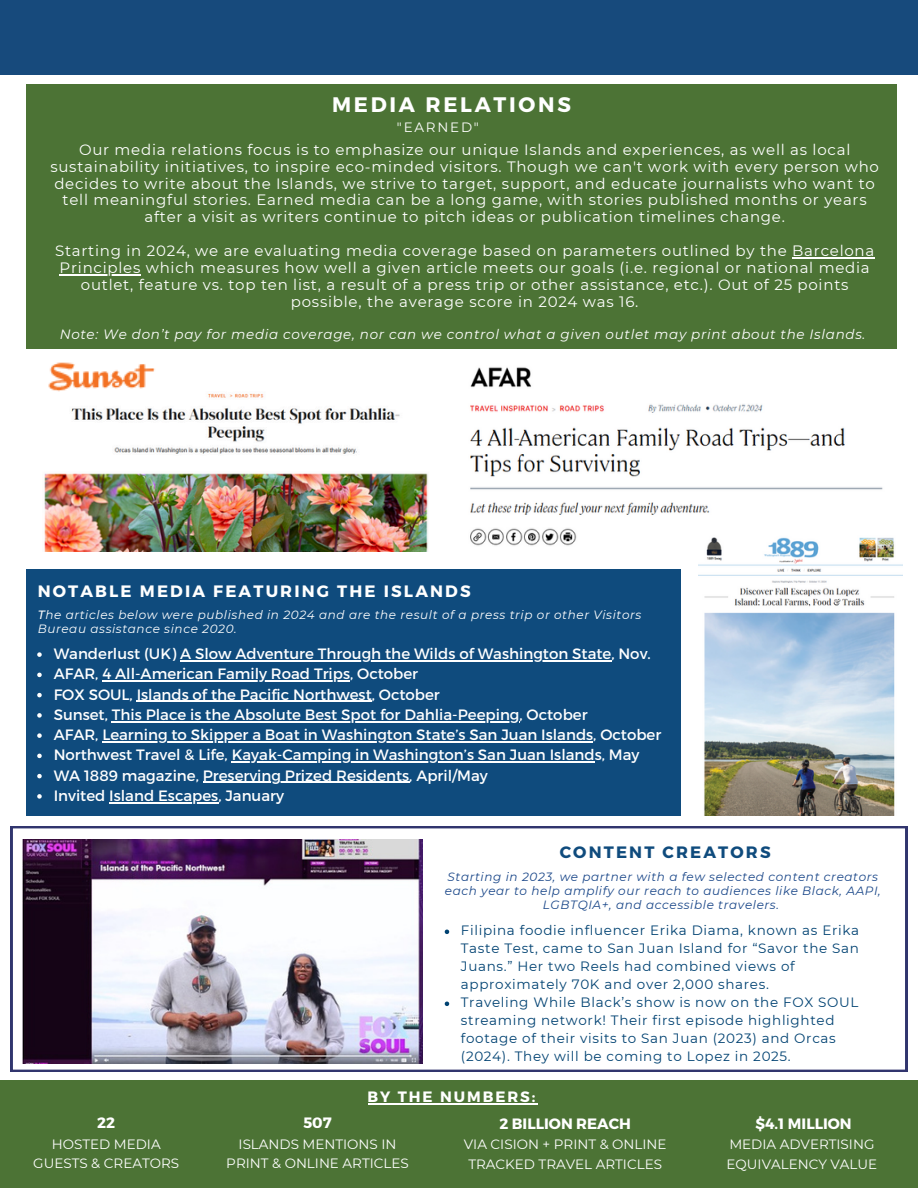
<style>
.page{position:relative;width:918px;height:1188px;background:#fff}
.page>*{position:absolute;margin:0;border:0;box-sizing:border-box;transform-origin:0 0}
.t1{font:700 21px "Montserrat";letter-spacing:.13em;color:#fff}
.t2{font:700 16.5px "Montserrat";letter-spacing:.13em;color:#fff}
.t3{font:700 16.5px "Montserrat";letter-spacing:.13em;color:#0f4b7d}
.t4{font:15px/16.8px "Montserrat";letter-spacing:.05em;color:#fff;text-align:center}
.t5{font:15px "Montserrat";color:#fff}
.t6{font:700 15px "Montserrat";color:#fff}
.t7{font:700 15px "Montserrat";letter-spacing:.13em;color:#fff}
.t8{font:13.5px/18px "Montserrat";letter-spacing:.05em;color:#004272}
.t9{font:13.5px/19px "Montserrat";color:#fff;text-align:center}
.t10{font:italic 13.5px "Montserrat";letter-spacing:.05em;color:#fff}
.t11{font:italic 12px/14px "Montserrat";letter-spacing:.05em;color:#1a4789;text-align:center}
.t12{font:italic 12px/14px "Montserrat";letter-spacing:.05em;color:#fff}
.s1{font-weight:500}
</style>
<div class="page">
<div style="left:0;top:1081px;width:918px;height:107px;background:#4c7335"></div>
<div style="left:0;top:0;width:918px;height:75px;background:#174a7c"></div>
<img style="left:44px;top:393px;width:384px;height:159px">
<img style="left:470px;top:404px;width:413px;height:142px">
<img style="left:699px;top:535px;width:204px;height:281px">
<img style="left:470px;top:367px;width:62px;height:20px">
<div style="left:26px;top:569px;width:654px;height:247px;background:#0f4b7d"></div>
<div style="left:26px;top:85px;width:871px;height:264px;background:#4c7335"></div>
<img style="left:48px;top:362px;width:107px;height:30px">
<svg style="left:37px;top:652px;width:5px;height:5px"></svg>
<hr style="left:180px;top:660px;width:431px;height:1px;background:#fff">
<svg style="left:37px;top:673px;width:5px;height:4px"></svg>
<hr style="left:102px;top:681px;width:248px;height:1px;background:#fff">
<svg style="left:37px;top:693px;width:5px;height:4px"></svg>
<hr style="left:137px;top:701px;width:235px;height:1px;background:#fff">
<svg style="left:37px;top:713px;width:5px;height:5px"></svg>
<hr style="left:112px;top:721px;width:193px;height:1px;background:#fff">
<hr style="left:305px;top:721px;width:215px;height:1px;background:#fff">
<svg style="left:37px;top:733px;width:5px;height:5px"></svg>
<hr style="left:102px;top:741px;width:491px;height:1px;background:#fff">
<svg style="left:37px;top:754px;width:5px;height:4px"></svg>
<hr style="left:232px;top:762px;width:363px;height:1px;background:#fff">
<svg style="left:37px;top:774px;width:5px;height:4px"></svg>
<hr style="left:203px;top:782px;width:206px;height:1px;background:#fff">
<svg style="left:37px;top:794px;width:5px;height:5px"></svg>
<hr style="left:109px;top:802px;width:109px;height:1px;background:#fff">
<hr style="left:792px;top:257px;width:83px;height:1px;background:#fff">
<hr style="left:60px;top:274px;width:81px;height:1px;background:#fff">
<svg style="left:11px;top:826px;width:896px;height:245px"></svg>
<img style="left:23px;top:840px;width:399px;height:224px">
<svg style="left:445px;top:930px;width:4px;height:4px"></svg>
<svg style="left:445px;top:1002px;width:4px;height:4px"></svg>
<hr style="left:368px;top:1103px;width:169px;height:1px;background:#fff">
<h2 class="t1" style="left:332px;top:91px;width:240px">MEDIA RELATIONS</h2>
<p class="t9" style="left:397px;top:118px;width:83px">"EARNED"</p>
<p class="t4" style="left:50px;top:141px;width:830px">Our media relations focus is to emphasize our unique Islands and experiences, as well as local sustainability initiatives, to inspire eco-minded visitors. Though we can't work with every person who decides to write about the Islands, we strive to target, support, and educate journalists who want to tell meaningful stories. Earned media can be a long game, with stories published months or years after a visit as writers continue to pitch ideas or publication timelines change.</p>
<p class="t4" style="left:55px;top:242px;width:821px">Starting in 2024, we are evaluating media coverage based on parameters outlined by the Barcelona</p>
<p class="t4" style="left:60px;top:259px;width:812px">Principles which measures how well a given article meets our goals (i.e. regional or national media outlet, feature vs. top ten list, a result of a press trip or other assistance, etc.). Out of 25 points possible, the average score in 2024 was 16.</p>
<p class="t10" style="left:60px;top:326px;width:807px">Note: We don’t pay for media coverage, nor can we control what a given outlet may print about the Islands.</p>
<h2 class="t2" style="left:38px;top:580px;width:434px">NOTABLE MEDIA FEATURING THE ISLANDS</h2>
<p class="t12" style="left:38px;top:608px;width:605px"><span class="s1">T</span>he articles below were published in 2024 and are the result of a press trip or other Visitors<br>Bureau assistance since 2020.</p>
<p class="t5" style="left:54px;top:644px;width:599px">Wanderlust (UK) A Slow Adventure Through the Wilds of Washington State, Nov.</p>
<h1 class="t5" style="left:54px;top:664px;width:366px">AFAR, 4 All-American Family Road Trips, October</h1>
<h4 class="t5" style="left:54px;top:685px;width:388px">FOX SOUL, Islands of the Pacific Northwest, October</h4>
<h3 class="t5" style="left:54px;top:705px;width:535px">Sunset, This Place is the Absolute Best Spot for Dahlia-Peeping, October</h3>
<h5 class="t5" style="left:54px;top:725px;width:609px">AFAR, Learning to Skipper a Boat in Washington State’s San Juan Islands, October</h5>
<p class="t5" style="left:54px;top:745px;width:587px">Northwest Travel &amp; Life, Kayak-Camping in Washington’s San Juan Islands, May</p>
<p class="t5" style="left:54px;top:766px;width:436px">WA 1889 magazine, Preserving Prized Residents, April/May</p>
<p class="t5" style="left:54px;top:786px;width:232px">Invited Island Escapes, January</p>
<h2 class="t3" style="left:560px;top:842px;width:212px">CONTENT CREATORS</h2>
<h4 class="t11" style="left:445px;top:870px;width:437px">Starting in 2023, we partner with a few selected content creators each year to help amplify our reach to audiences like Black, AAPI,<br>LGBTQIA+, and accessible travelers.</h4>
<p class="t8" style="left:461px;top:921px;width:400px">Filipina foodie influencer Erika Diama, known as Erika Taste Test, came to San Juan Island for “Savor the San Juans.” Her two Reels had combined views of approximately 70K and over 2,000 shares.</p>
<p class="t8" style="left:461px;top:993px;width:399px">Traveling While Black’s show is now on the FOX SOUL streaming network! Their first episode highlighted footage of their visits to San Juan (2023) and Orcas (2024). They will be coming to Lopez in 2025.</p>
<p class="t6" style="left:97px;top:1113px;width:19px">22</p>
<p class="t9" style="left:33px;top:1134px;width:147px">HOSTED MEDIA<br>GUESTS &amp; CREATORS</p>
<h4 class="t7" style="left:368px;top:1087px;width:169px">BY THE NUMBERS:</h4>
<h2 class="t6" style="left:303px;top:1113px;width:30px">507</h2>
<p class="t9" style="left:226px;top:1134px;width:184px">ISLANDS MENTIONS IN<br>PRINT &amp; ONLINE ARTICLES</p>
<p class="t6" style="left:499px;top:1114px;width:133px">2 BILLION REACH</p>
<p class="t9" style="left:464px;top:1135px;width:204px">VIA CISION + PRINT &amp; ONLINE<br>TRACKED TRAVEL ARTICLES</p>
<p class="t6" style="left:755px;top:1114px;width:98px">$4.1 MILLION</p>
<p class="t9" style="left:727px;top:1135px;width:152px;text-align:left">MEDIA ADVERTISING<br>EQUIVALENCY VALUE</p>
</div>
